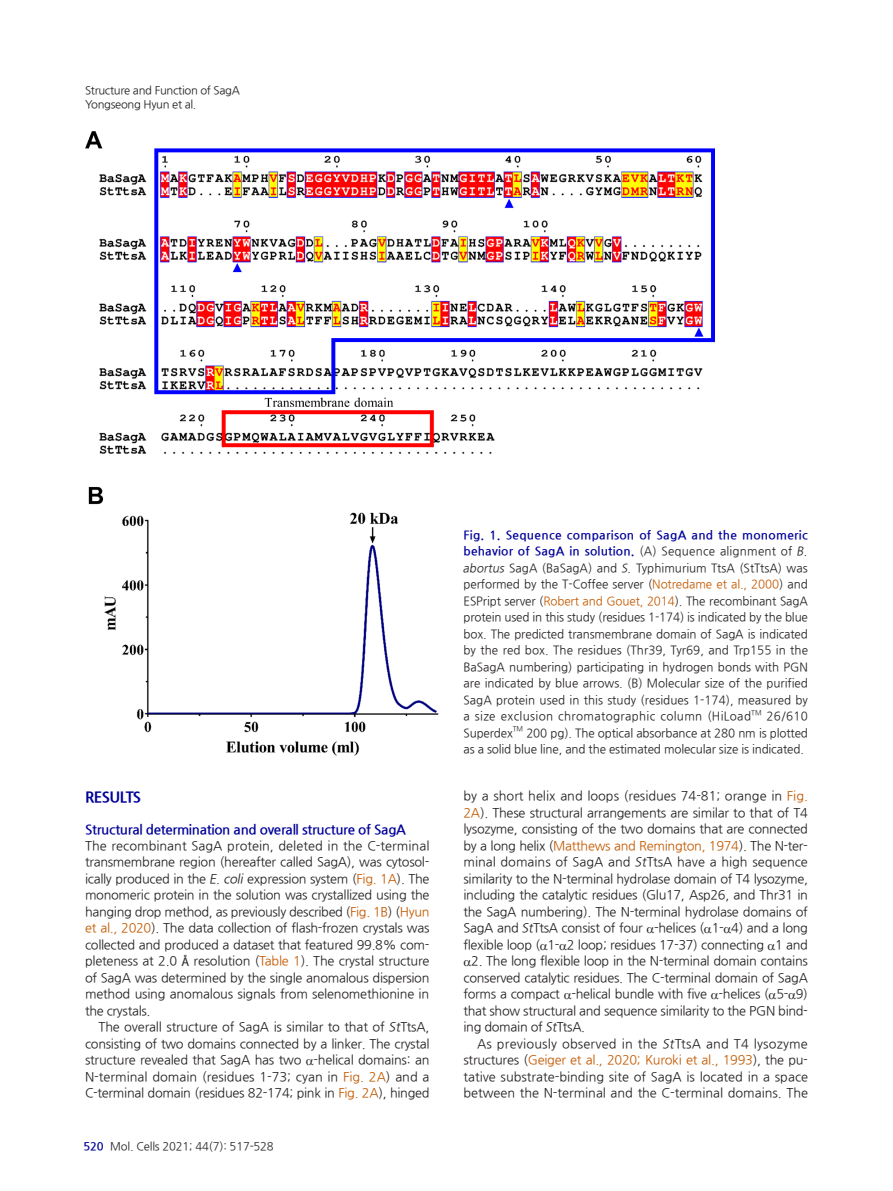
<style>
.page{position:relative;width:893px;height:1191px;background:#fff}
.page>*{position:absolute;margin:0;border:0;box-sizing:border-box;transform-origin:0 0}
.서론_1st{font:800 15px "Nanum Gothic";letter-spacing:-.04em;color:#00009a}
._1__제목_2nd{font:700 13.5px "Nanum Gothic";letter-spacing:-.025em;color:#00009a}
.본문{font:12.75px/16.5px "Nanum Gothic";letter-spacing:-.025em;color:#231f20;text-align:justify}
.그림설명{font:12px/16.5px "Nanum Gothic";letter-spacing:-.005em;color:#231f20}
.t1{font:11.25px/13.5px "Nanum Gothic";letter-spacing:-.025em;color:#231f20}
.그림설명-2{font:7.05px "Nanum Gothic";color:#231f20}
.s1{font-style:italic}
.s2{color:#c35900}
.s3{font-family:"Myriad Pro"}
.s4{font-weight:700;color:#00009a}
</style>
<div class="page">
<img style="left:85px;top:132px;width:630px;height:624px">
<p class="t1" style="left:85px;top:84px;width:156px">Structure and Function of SagA<br>Yongseong Hyun et al.</p>
<p class="서론_1st" style="left:85px;top:789px;width:58px">RESULTS</p>
<p class="_1__제목_2nd" style="left:85px;top:822px;width:322px">Structural determination and overall structure of SagA</p>
<p class="본문" style="left:85px;top:837px;width:346px">The recombinant SagA protein, deleted in the C-terminal transmembrane region (hereafter called SagA), was cytosol&shy;ically produced in the <span class="s1">E. coli</span> expression system (<span class="s2">Fig. 1A</span>). The monomeric protein in the solution was crystallized using the hanging drop method, as previously described (<span class="s2">Fig. 1B</span>) (<span class="s2">Hyun et al., 2020</span>). The data collection of flash-frozen crystals was collected and produced a dataset that featured 99.8% com&shy;pleteness at 2.0 <span class="s3">Å</span> resolution (<span class="s2">Table 1</span>). The crystal structure of SagA was determined by the single anomalous dispersion method using anomalous signals from selenomethionine in the crystals.</p>
<p class="본문" style="left:85px;top:1019px;width:346px;text-indent:14px">The overall structure of SagA is similar to that of <span class="s1">St</span>TtsA, consisting of two domains connected by a linker. The crystal structure revealed that SagA has two -helical domains: an N-terminal domain (residues 1-73; cyan in <span class="s2">Fig. 2A</span>) and a C-terminal domain (residues 82-174; pink in <span class="s2">Fig. 2A</span>), hinged</p>
<p class="t1" style="left:83px;top:1139px;width:192px"><span class="s4">520</span> Mol. Cells 2021; 44(7): 517-528</p>
<p class="그림설명" style="left:463px;top:527px;width:348px"><span class="s4">Fig. 1. Sequence comparison of SagA and the monomeric behavior of SagA in solution.</span> (A) Sequence alignment of <span class="s1">B. abortus</span> SagA (BaSagA) and <span class="s1">S.</span> Typhimurium TtsA (StTtsA) was performed by the T-Coffee server (<span class="s2">Notredame et al., 2000</span>) and ESPript server (<span class="s2">Robert and Gouet, 2014</span>). The recombinant SagA protein used in this study (residues 1-174) is indicated by the blue box. The predicted transmembrane domain of SagA is indicated by the red box. The residues (Thr39, Tyr69, and Trp155 in the BaSagA numbering) participating in hydrogen bonds with PGN are indicated by blue arrows. (B) Molecular size of the purified SagA protein used in this study (residues 1-174), measured by a size exclusion chromatographic column (HiLoad</p>
<p class="그림설명-2" style="left:751px;top:709px;width:12px">TM</p>
<p class="그림설명" style="left:767px;top:708px;width:43px">26/610</p>
<p class="그림설명" style="left:463px;top:725px;width:51px">Superdex</p>
<p class="그림설명-2" style="left:513px;top:725px;width:12px">TM</p>
<p class="그림설명" style="left:463px;top:725px;width:346px;text-indent:63px">200 pg). The optical absorbance at 280 nm is plotted as a solid blue line, and the estimated molecular size is indicated.</p>
<p class="본문" style="left:463px;top:788px;width:346px">by a short helix and loops (residues 74-81; orange in <span class="s2">Fig.<br>2A</span>). These structural arrangements are similar to that of T4 lysozyme, consisting of the two domains that are connected by a long helix (<span class="s2">Matthews and Remington, 1974</span>). The N-ter&shy;minal domains of SagA and <span class="s1">St</span>TtsA have a high sequence similarity to the N-terminal hydrolase domain of T4 lysozyme, including the catalytic residues (Glu17, Asp26, and Thr31 in the SagA numbering). The N-terminal hydrolase domains of SagA and <span class="s1">St</span>TtsA consist of four -helices ( 1- 4) and a long flexible loop ( 1- 2 loop; residues 17-37) connecting 1 and</p>
<p class="본문" style="left:463px;top:953px;width:346px;text-indent:8px">2. The long flexible loop in the N-terminal domain contains conserved catalytic residues. The C-terminal domain of SagA forms a compact -helical bundle with five -helices ( 5- 9) that show structural and sequence similarity to the PGN bind&shy;ing domain of <span class="s1">St</span>TtsA.</p>
<p class="본문" style="left:463px;top:1035px;width:346px;text-indent:14px">As previously observed in the <span class="s1">St</span>TtsA and T4 lysozyme structures (<span class="s2">Geiger et al., 2020; Kuroki et al., 1993</span>), the pu&shy;tative substrate-binding site of SagA is located in a space between the N-terminal and the C-terminal domains. The</p>
</div>
